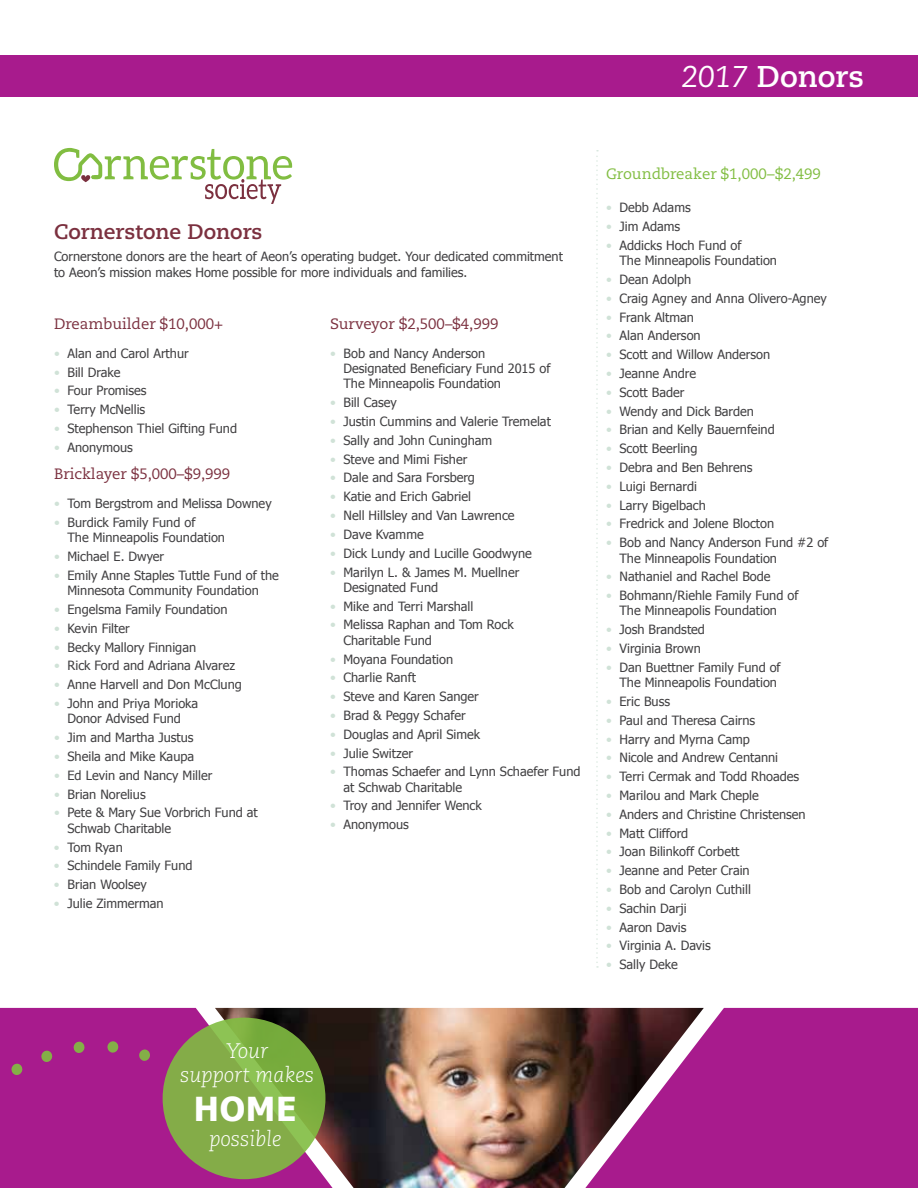
<style>
.page{position:relative;width:918px;height:1188px;background:#fff}
.page>*{position:absolute;margin:0;border:0;box-sizing:border-box;transform-origin:0 0}
.t1{font:700 33px "Tahoma";color:#fff}
.t2{font:700 30px "Caecilia LT Std";color:#fff}
.t3{font:italic 300 21px/24px "Caecilia LT Std";color:#fff;text-align:center}
.t4{font:700 21px "Caecilia LT Std";color:#7b303f}
.t5{font:15px "Caecilia LT Std";color:#7b303f}
.t6{font:15px "Caecilia LT Std";color:#81bd41}
.t7{font:12.75px/15.3px "Tahoma";color:#414042}
.s1{font-weight:400;font-style:italic}
.s2{color:#d0e2d7}
</style>
<div class="page">
<svg style="left:54px;top:148px;width:238px;height:56px"></svg>
<img style="left:333px;top:1008px;width:252px;height:180px">
<svg style="left:596px;top:150px;width:2px;height:818px"></svg>
<svg style="left:0;top:1008px;width:333px;height:180px;background:#9e2184"></svg>
<svg style="left:585px;top:1008px;width:333px;height:180px;background:#9b2782"></svg>
<svg style="left:163px;top:1018px;width:162px;height:161px;background:#82ae46"></svg>
<svg style="left:139px;top:1049px;width:12px;height:12px"></svg>
<svg style="left:107px;top:1041px;width:12px;height:12px"></svg>
<svg style="left:73px;top:1041px;width:12px;height:12px"></svg>
<svg style="left:41px;top:1050px;width:12px;height:12px"></svg>
<svg style="left:11px;top:1063px;width:12px;height:13px"></svg>
<div style="left:0;top:55px;width:918px;height:41px;background:#a81b8d"></div>
<h2 class="t2" style="left:682px;top:59px;width:184px"><span class="s1">2017</span> Donors</h2>
<h3 class="t4" style="left:54px;top:220px;width:210px">Cornerstone Donors</h3>
<p class="t7" style="left:54px;top:247px;width:511px;line-height:16.5px">Cornerstone donors are the heart of Aeon’s operating budget. Your dedicated commitment to Aeon’s mission makes Home possible for more individuals and families.</p>
<p class="t5" style="left:54px;top:315px;width:171px">Dreambuilder $10,000+</p>
<p class="t7" style="left:54px;top:345px;width:136px"><span class="s2">•</span> Alan and Carol Arthur</p>
<p class="t7" style="left:54px;top:364px;width:68px"><span class="s2">•</span> Bill Drake</p>
<p class="t7" style="left:54px;top:383px;width:94px"><span class="s2">•</span> Four Promises</p>
<p class="t7" style="left:54px;top:401px;width:93px"><span class="s2">•</span> Terry McNellis</p>
<p class="t7" style="left:54px;top:420px;width:185px"><span class="s2">•</span> Stephenson Thiel Gifting Fund</p>
<p class="t7" style="left:54px;top:439px;width:80px"><span class="s2">•</span> Anonymous</p>
<p class="t5" style="left:54px;top:466px;width:178px">Bricklayer $5,000–$9,999</p>
<p class="t7" style="left:54px;top:495px;width:219px"><span class="s2">•</span> Tom Bergstrom and Melissa Downey</p>
<p class="t7" style="left:68px;top:514px;width:159px;text-indent:-14px"><span class="s2">•</span> Burdick Family Fund of<br>The Minneapolis Foundation</p>
<p class="t7" style="left:54px;top:548px;width:112px"><span class="s2">•</span> Michael E. Dwyer</p>
<p class="t7" style="left:54px;top:567px;width:226px;text-align:center"><span class="s2">•</span> Emily Anne Staples Tuttle Fund of the<br>Minnesota Community Foundation</p>
<p class="t7" style="left:54px;top:601px;width:175px"><span class="s2">•</span> Engelsma Family Foundation</p>
<p class="t7" style="left:54px;top:620px;width:77px"><span class="s2">•</span> Kevin Filter</p>
<p class="t7" style="left:54px;top:639px;width:144px"><span class="s2">•</span> Becky Mallory Finnigan</p>
<p class="t7" style="left:54px;top:658px;width:183px"><span class="s2">•</span> Rick Ford and Adriana Alvarez</p>
<p class="t7" style="left:54px;top:676px;width:189px"><span class="s2">•</span> Anne Harvell and Don McClung</p>
<p class="t7" style="left:54px;top:695px;width:146px;text-align:center"><span class="s2">•</span> John and Priya Morioka<br>Donor Advised Fund</p>
<p class="t7" style="left:54px;top:729px;width:141px"><span class="s2">•</span> Jim and Martha Justus</p>
<p class="t7" style="left:54px;top:748px;width:142px"><span class="s2">•</span> Sheila and Mike Kaupa</p>
<p class="t7" style="left:54px;top:767px;width:160px"><span class="s2">•</span> Ed Levin and Nancy Miller</p>
<p class="t7" style="left:54px;top:786px;width:93px"><span class="s2">•</span> Brian Norelius</p>
<p class="t7" style="left:68px;top:805px;width:192px;text-indent:-14px"><span class="s2">•</span> Pete &amp; Mary Sue Vorbrich Fund at<br>Schwab Charitable</p>
<p class="t7" style="left:54px;top:839px;width:70px"><span class="s2">•</span> Tom Ryan</p>
<p class="t7" style="left:54px;top:857px;width:140px"><span class="s2">•</span> Schindele Family Fund</p>
<p class="t7" style="left:54px;top:876px;width:94px"><span class="s2">•</span> Brian Woolsey</p>
<p class="t7" style="left:54px;top:895px;width:111px"><span class="s2">•</span> Julie Zimmerman</p>
<p class="t5" style="left:330px;top:315px;width:170px">Surveyor $2,500–$4,999</p>
<p class="t7" style="left:344px;top:345px;width:209px;text-indent:-14px"><span class="s2">•</span> Bob and Nancy Anderson<br>Designated Beneficiary Fund 2015 of<br>The Minneapolis Foundation</p>
<p class="t7" style="left:330px;top:394px;width:68px"><span class="s2">•</span> Bill Casey</p>
<p class="t7" style="left:330px;top:413px;width:222px"><span class="s2">•</span> Justin Cummins and Valerie Tremelat</p>
<p class="t7" style="left:330px;top:432px;width:164px"><span class="s2">•</span> Sally and John Cuningham</p>
<p class="t7" style="left:330px;top:451px;width:139px"><span class="s2">•</span> Steve and Mimi Fisher</p>
<p class="t7" style="left:330px;top:470px;width:147px"><span class="s2">•</span> Dale and Sara Forsberg</p>
<p class="t7" style="left:330px;top:488px;width:143px"><span class="s2">•</span> Katie and Erich Gabriel</p>
<p class="t7" style="left:330px;top:507px;width:186px"><span class="s2">•</span> Nell Hillsley and Van Lawrence</p>
<p class="t7" style="left:330px;top:526px;width:95px"><span class="s2">•</span> Dave Kvamme</p>
<p class="t7" style="left:330px;top:545px;width:203px"><span class="s2">•</span> Dick Lundy and Lucille Goodwyne</p>
<p class="t7" style="left:344px;top:564px;width:177px;text-indent:-14px"><span class="s2">•</span> Marilyn L. &amp; James M. Muellner<br>Designated Fund</p>
<p class="t7" style="left:330px;top:598px;width:145px"><span class="s2">•</span> Mike and Terri Marshall</p>
<p class="t7" style="left:344px;top:617px;width:172px;text-indent:-14px"><span class="s2">•</span> Melissa Raphan and Tom Rock<br>Charitable Fund</p>
<p class="t7" style="left:330px;top:651px;width:125px"><span class="s2">•</span> Moyana Foundation</p>
<p class="t7" style="left:330px;top:669px;width:88px"><span class="s2">•</span> Charlie Ranft</p>
<p class="t7" style="left:330px;top:688px;width:150px"><span class="s2">•</span> Steve and Karen Sanger</p>
<p class="t7" style="left:330px;top:707px;width:137px"><span class="s2">•</span> Brad &amp; Peggy Schafer</p>
<p class="t7" style="left:330px;top:726px;width:152px"><span class="s2">•</span> Douglas and April Simek</p>
<p class="t7" style="left:330px;top:745px;width:85px"><span class="s2">•</span> Julie Switzer</p>
<p class="t7" style="left:344px;top:764px;width:239px;text-indent:-14px"><span class="s2">•</span> Thomas Schaefer and Lynn Schaefer Fund at Schwab Charitable</p>
<p class="t7" style="left:330px;top:798px;width:153px"><span class="s2">•</span> Troy and Jennifer Wenck</p>
<p class="t7" style="left:330px;top:816px;width:80px"><span class="s2">•</span> Anonymous</p>
<p class="t6" style="left:606px;top:165px;width:216px">Groundbreaker $1,000–$2,499</p>
<p class="t7" style="left:606px;top:199px;width:86px"><span class="s2">•</span> Debb Adams</p>
<p class="t7" style="left:606px;top:218px;width:76px"><span class="s2">•</span> Jim Adams</p>
<p class="t7" style="left:620px;top:237px;width:159px;text-indent:-14px"><span class="s2">•</span> Addicks Hoch Fund of<br>The Minneapolis Foundation</p>
<p class="t7" style="left:606px;top:271px;width:87px"><span class="s2">•</span> Dean Adolph</p>
<p class="t7" style="left:606px;top:290px;width:222px"><span class="s2">•</span> Craig Agney and Anna Olivero-Agney</p>
<p class="t7" style="left:606px;top:309px;width:90px"><span class="s2">•</span> Frank Altman</p>
<p class="t7" style="left:606px;top:328px;width:96px"><span class="s2">•</span> Alan Anderson</p>
<p class="t7" style="left:606px;top:346px;width:166px"><span class="s2">•</span> Scott and Willow Anderson</p>
<p class="t7" style="left:606px;top:365px;width:92px"><span class="s2">•</span> Jeanne Andre</p>
<p class="t7" style="left:606px;top:384px;width:80px"><span class="s2">•</span> Scott Bader</p>
<p class="t7" style="left:606px;top:403px;width:150px"><span class="s2">•</span> Wendy and Dick Barden</p>
<p class="t7" style="left:606px;top:422px;width:170px"><span class="s2">•</span> Brian and Kelly Bauernfeind</p>
<p class="t7" style="left:606px;top:440px;width:93px"><span class="s2">•</span> Scott Beerling</p>
<p class="t7" style="left:606px;top:459px;width:148px"><span class="s2">•</span> Debra and Ben Behrens</p>
<p class="t7" style="left:606px;top:478px;width:93px"><span class="s2">•</span> Luigi Bernardi</p>
<p class="t7" style="left:606px;top:497px;width:101px"><span class="s2">•</span> Larry Bigelbach</p>
<p class="t7" style="left:606px;top:516px;width:170px"><span class="s2">•</span> Fredrick and Jolene Blocton</p>
<p class="t7" style="left:620px;top:534px;width:210px;text-indent:-14px"><span class="s2">•</span> Bob and Nancy Anderson Fund #2 of<br>The Minneapolis Foundation</p>
<p class="t7" style="left:606px;top:568px;width:166px"><span class="s2">•</span> Nathaniel and Rachel Bode</p>
<p class="t7" style="left:620px;top:587px;width:180px;text-indent:-14px"><span class="s2">•</span> Bohmann/Riehle Family Fund of<br>The Minneapolis Foundation</p>
<p class="t7" style="left:606px;top:621px;width:101px"><span class="s2">•</span> Josh Brandsted</p>
<p class="t7" style="left:606px;top:640px;width:96px"><span class="s2">•</span> Virginia Brown</p>
<p class="t7" style="left:606px;top:659px;width:176px;text-align:right"><span class="s2">•</span> Dan Buettner Family Fund of<br>The Minneapolis Foundation</p>
<p class="t7" style="left:606px;top:693px;width:66px"><span class="s2">•</span> Eric Buss</p>
<p class="t7" style="left:606px;top:712px;width:151px"><span class="s2">•</span> Paul and Theresa Cairns</p>
<p class="t7" style="left:606px;top:731px;width:145px"><span class="s2">•</span> Harry and Myrna Camp</p>
<p class="t7" style="left:606px;top:750px;width:174px"><span class="s2">•</span> Nicole and Andrew Centanni</p>
<p class="t7" style="left:606px;top:768px;width:195px"><span class="s2">•</span> Terri Cermak and Todd Rhoades</p>
<p class="t7" style="left:606px;top:787px;width:154px"><span class="s2">•</span> Marilou and Mark Cheple</p>
<p class="t7" style="left:606px;top:806px;width:201px"><span class="s2">•</span> Anders and Christine Christensen</p>
<p class="t7" style="left:606px;top:825px;width:84px"><span class="s2">•</span> Matt Clifford</p>
<p class="t7" style="left:606px;top:844px;width:135px"><span class="s2">•</span> Joan Bilinkoff Corbett</p>
<p class="t7" style="left:606px;top:862px;width:145px"><span class="s2">•</span> Jeanne and Peter Crain</p>
<p class="t7" style="left:606px;top:881px;width:146px"><span class="s2">•</span> Bob and Carolyn Cuthill</p>
<p class="t7" style="left:606px;top:900px;width:82px"><span class="s2">•</span> Sachin Darji</p>
<p class="t7" style="left:606px;top:919px;width:82px"><span class="s2">•</span> Aaron Davis</p>
<p class="t7" style="left:606px;top:938px;width:106px"><span class="s2">•</span> Virginia A. Davis</p>
<p class="t7" style="left:606px;top:956px;width:73px"><span class="s2">•</span> Sally Deke</p>
<h3 class="t3" style="left:180px;top:1039px;width:136px">Your<br>support makes</h3>
<h1 class="t1" style="left:194px;top:1085px;width:104px">HOME</h1>
<h3 class="t3" style="left:209px;top:1127px;width:73px">possible</h3>
</div>
